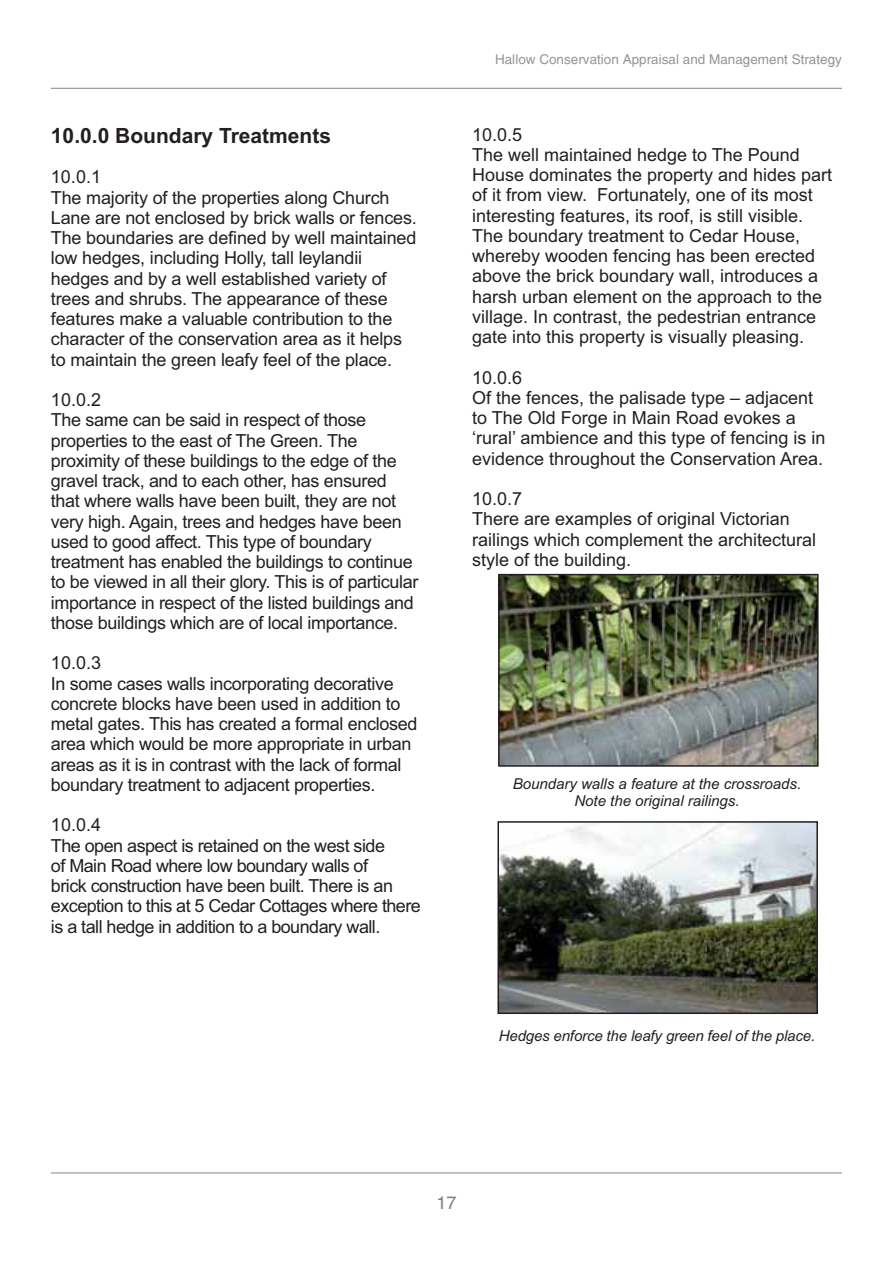
<style>
.page{position:relative;width:893px;height:1263px;background:#fff}
.page>*{position:absolute;margin:0;border:0;box-sizing:border-box;transform-origin:0 0}
.t1{font:700 21px "Arial";color:#231f20}
.t2{font:18px/20.2px "Arial";letter-spacing:-.01em;color:#231f20}
.t3{font:18px/20.2px "Arial";letter-spacing:-.03em;color:#231f20}
.t4{font:18px "Switzerland Plain";color:#808285}
.t5{font:italic 15px/16.5px "Arial";color:#231f20;text-align:center}
.t6{font:13.5px "Switzerland Plain";color:#939598}
</style>
<div class="page">
<hr style="left:51px;top:1173px;width:791px;height:1px;background:#848688">
<hr style="left:51px;top:88px;width:791px;height:1px;background:#848688">
<img style="left:501px;top:577px;width:314px;height:187px">
<div style="left:498px;top:574px;width:320px;height:193px;border:2px solid #231f20"></div>
<img style="left:500px;top:824px;width:315px;height:187px">
<div style="left:497px;top:821px;width:321px;height:193px;border:2px solid #231f20"></div>
<p class="t1" style="left:51px;top:128px;width:282px">10.0.0 Boundary Treatments</p>
<p class="t2" style="left:51px;top:169px;width:367px">10.0.1<br>The majority of the properties along Church Lane are not enclosed by brick walls or fences.<br>The boundaries are defined by well maintained low hedges, including Holly, tall leylandii hedges and by a well established variety of trees and shrubs. The appearance of these features make a valuable contribution to the character of the conservation area as it helps to maintain the green leafy feel of the place.</p>
<p class="t2" style="left:51px;top:391px;width:369px">10.0.2<br>The same can be said in respect of those properties to the east of The Green. The proximity of these buildings to the edge of the gravel track, and to each other, has ensured that where walls have been built, they are not very high. Again, trees and hedges have been used to good affect. This type of boundary treatment has enabled the buildings to continue to be viewed in all their glory. This is of particular importance in respect of the listed buildings and those buildings which are of local importance.</p>
<p class="t2" style="left:51px;top:655px;width:368px">10.0.3<br>In some cases walls incorporating decorative concrete blocks have been used in addition to metal gates. This has created a formal enclosed area which would be more appropriate in urban areas as it is in contrast with the lack of formal boundary treatment to adjacent properties.</p>
<p class="t3" style="left:51px;top:817px;width:371px">10.0.4<br>The open aspect is retained on the west side<br>of Main Road where low boundary walls of<br>brick construction have been built. There is an exception to this at 5 Cedar Cottages where there is a tall hedge in addition to a boundary wall.</p>
<p class="t6" style="left:495px;top:54px;width:348px">Hallow Conservation Appraisal and Management Strategy</p>
<p class="t2" style="left:472px;top:126px;width:362px">10.0.5<br>The well maintained hedge to The Pound House dominates the property and hides part of it from view. Fortunately, one of its most interesting features, its roof, is still visible.<br>The boundary treatment to Cedar House, whereby wooden fencing has been erected above the brick boundary wall, introduces a harsh urban element on the approach to the village. In contrast, the pedestrian entrance gate into this property is visually pleasing.</p>
<p class="t2" style="left:472px;top:369px;width:355px">10.0.6<br>Of the fences, the palisade type – adjacent to The Old Forge in Main Road evokes a ‘rural’ ambience and this type of fencing is in evidence throughout the Conservation Area.</p>
<p class="t2" style="left:472px;top:491px;width:346px">10.0.7<br>There are examples of original Victorian railings which complement the architectural style of the building.</p>
<p class="t5" style="left:513px;top:777px;width:290px">Boundary walls a feature at the crossroads.<br>Note the original railings.</p>
<p class="t5" style="left:499px;top:1028px;width:318px">Hedges enforce the leafy green feel of the place.</p>
<p class="t4" style="left:436px;top:1196px;width:22px">17</p>
</div>
